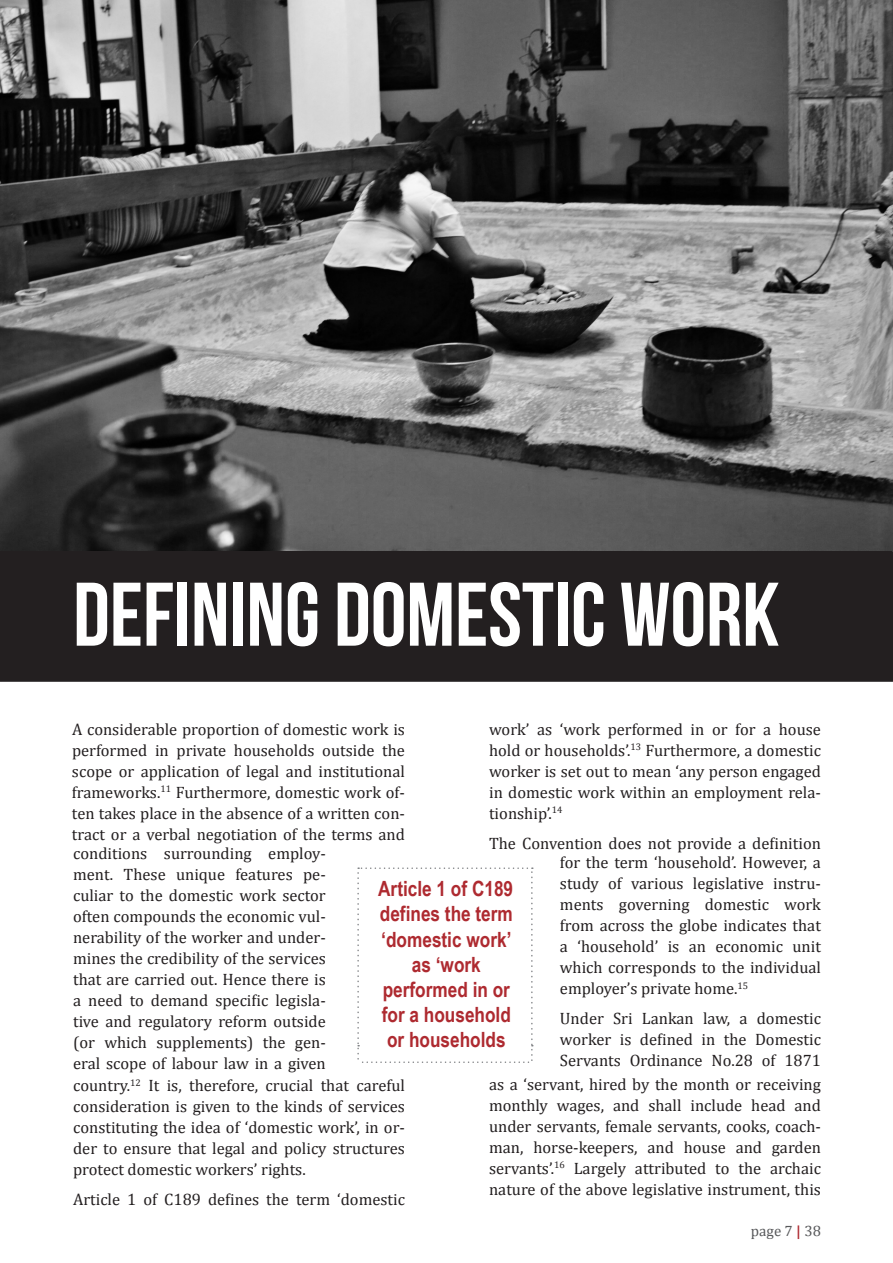
<style>
.page{position:relative;width:893px;height:1263px;background:#fff}
.page>*{position:absolute;margin:0;border:0;box-sizing:border-box;transform-origin:0 0}
.t1{font:90px "Bebas Neue";color:#fff}
.t2{font:700 21px/25.2px "Arial Narrow";color:#ae2a30;text-align:center}
.t3{font:16.5px/21px "Cambria";color:#231f20;text-align:justify}
.t4{font:15px "Cambria";color:#57585a}
.s1{font-weight:700;color:#ae2a30}
</style>
<div class="page">
<img style="left:0;top:0;width:893px;height:552px">
<div style="left:1px;top:551px;width:891px;height:130px;background:#231f20"></div>
<div style="left:0;top:552px;width:893px;height:130px;border:1px solid #231f20"></div>
<svg style="left:357px;top:867px;width:176px;height:196px"></svg>
<p class="t1" style="left:73px;top:565px;width:708px">DEFINING DOMESTIC WORK</p>
<p class="t3" style="left:489px;top:718px;width:333px">work’ as ‘work performed in or for a house hold or households’.<sup>13</sup> Furthermore, a domestic worker is set out to mean ‘any person engaged in domestic work within an employment rela&shy;tionship’.<sup>14</sup></p>
<p class="t3" style="left:489px;top:832px;width:333px">The Convention does not provide a definition</p>
<p class="t3" style="left:560px;top:852px;width:263px">for the term ‘household’. However, a study of various legislative instru&shy;ments governing domestic work from across the globe indicates that a ‘household’ is an economic unit which corresponds to the individual employer’s private home.<sup>15</sup></p>
<p class="t3" style="left:560px;top:1008px;width:263px">Under Sri Lankan law, a domestic worker is defined in the Domestic Servants Ordinance No.28 of 1871</p>
<p class="t3" style="left:489px;top:1074px;width:333px">as a ‘servant, hired by the month or receiving monthly wages, and shall include head and under servants, female servants, cooks, coach&shy;man, horse-keepers, and house and garden servants’.<sup>16</sup> Largely attributed to the archaic nature of the above legislative instrument, this</p>
<p class="t4" style="left:751px;top:1222px;width:72px">page 7 <span class="s1">|</span> 38</p>
<p class="t3" style="left:72px;top:718px;width:335px">A considerable proportion of domestic work is performed in private households outside the scope or application of legal and institutional frameworks.<sup>11</sup> Furthermore, domestic work of&shy;ten takes place in the absence of a written con&shy;tract or a verbal negotiation of the terms and</p>
<p class="t3" style="left:73px;top:843px;width:254px">conditions surrounding employ&shy;ment. These unique features pe&shy;culiar to the domestic work sector often compounds the economic vul&shy;nerability of the worker and under&shy;mines the credibility of the services that are carried out. Hence there is a need to demand specific legisla&shy;tive and regulatory reform outside (or which supplements) the gen&shy;eral scope of labour law in a given</p>
<p class="t3" style="left:73px;top:1075px;width:333px">country.<sup>12</sup> It is, therefore, crucial that careful consideration is given to the kinds of services constituting the idea of ‘domestic work’, in or&shy;der to ensure that legal and policy structures protect domestic workers’ rights.</p>
<p class="t3" style="left:73px;top:1189px;width:333px">Article 1 of C189 defines the term ‘domestic</p>
<p class="t2" style="left:378px;top:875px;width:136px">Article 1 of C189 defines the term ‘domestic work’ as ‘work performed in or for a household or households</p>
</div>
